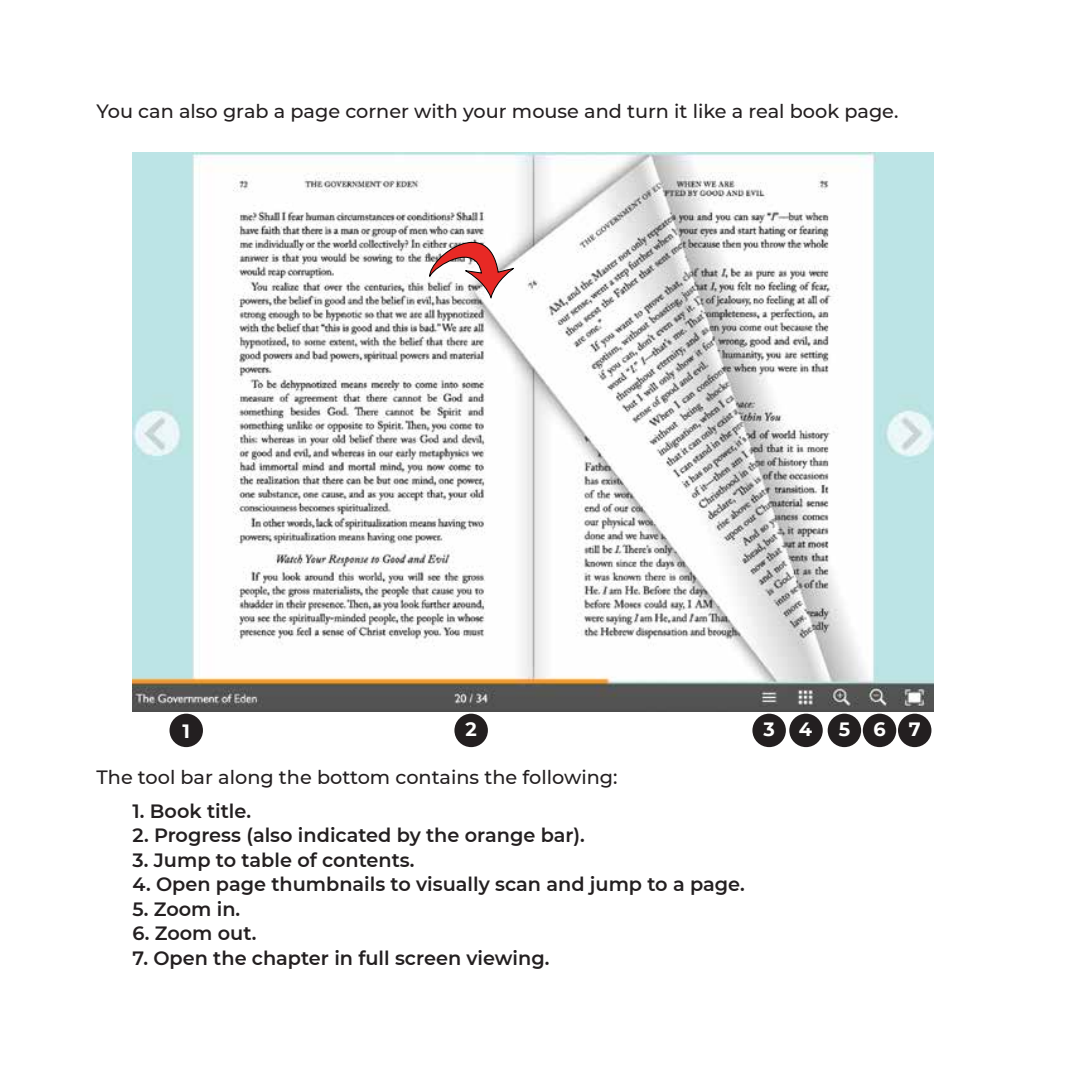
<style>
.page{position:relative;width:1071px;height:1071px;background:#fff}
.page>*{position:absolute;margin:0;border:0;box-sizing:border-box;transform-origin:0 0}
.t1{font:600 19.25px "Montserrat";color:#231f20}
.t2{font:500 19.25px "Montserrat";color:#231f20}
.t3{font:700 19.25px "Montserrat";color:#fff}
</style>
<div class="page">
<img style="left:133px;top:153px;width:801px;height:558px">
<svg style="left:429px;top:213px;width:85px;height:87px"></svg>
<div style="left:170px;top:714px;width:33px;height:33px;background:#231f20;border-radius:50%"></div>
<div style="left:454px;top:714px;width:34px;height:33px;background:#231f20;border-radius:50%"></div>
<div style="left:752px;top:714px;width:34px;height:33px;background:#231f20;border-radius:50%"></div>
<div style="left:789px;top:714px;width:34px;height:33px;background:#231f20;border-radius:50%"></div>
<div style="left:828px;top:714px;width:33px;height:33px;background:#231f20;border-radius:50%"></div>
<div style="left:863px;top:714px;width:33px;height:33px;background:#231f20;border-radius:50%"></div>
<div style="left:898px;top:714px;width:33px;height:33px;background:#231f20;border-radius:50%"></div>
<p class="t2" style="left:97px;top:98px;width:803px">You can also grab a page corner with your mouse and turn it like a real book page.</p>
<p class="t3" style="left:182px;top:717px;width:9px">1</p>
<p class="t3" style="left:465px;top:715px;width:13px">2</p>
<p class="t3" style="left:763px;top:715px;width:50px">3 4</p>
<p class="t3" style="left:839px;top:716px;width:84px">567</p>
<p class="t2" style="left:97px;top:764px;width:523px">The tool bar along the bottom contains the following:</p>
<p class="t1" style="left:133px;top:797px;width:120px">1. Book title.</p>
<p class="t1" style="left:133px;top:822px;width:454px">2. Progress (also indicated by the orange bar).</p>
<p class="t1" style="left:133px;top:846px;width:283px">3. Jump to table of contents.</p>
<p class="t1" style="left:133px;top:871px;width:614px">4. Open page thumbnails to visually scan and jump to a page.</p>
<p class="t1" style="left:133px;top:895px;width:109px">5. Zoom in.</p>
<p class="t1" style="left:133px;top:920px;width:125px">6. Zoom out.</p>
<p class="t1" style="left:133px;top:944px;width:418px">7. Open the chapter in full screen viewing.</p>
</div>
